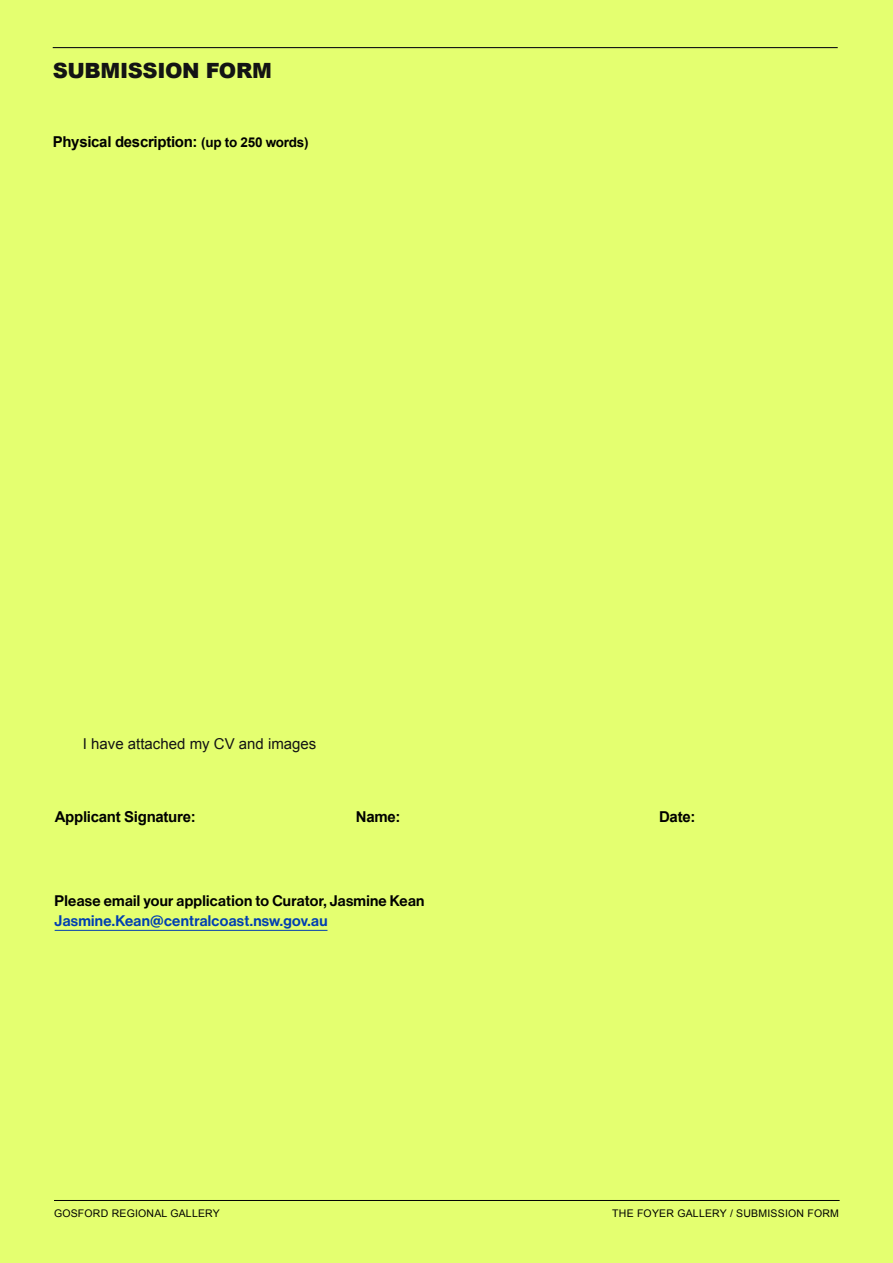
<style>
.page{position:relative;width:893px;height:1263px;background:#e4ff70}
.page>*{position:absolute;margin:0;border:0;box-sizing:border-box;transform-origin:0 0}
.t1{font:900 21px "Arial";letter-spacing:-.02em;color:#131414}
.t2{font:700 15px "Arial";letter-spacing:-.02em;color:#000}
.t3{font:15px "N Haas Grotesk DS Pro 65 Md";letter-spacing:.02em;color:#000}
.t4{font:15px "N Haas Grotesk DS Pro 65 Md";letter-spacing:.02em;color:#003eb2}
.t5{font:15px "Arial";color:#131414}
.t6{font:10.5px "Arial";letter-spacing:.02em;color:#000}
.s1{font-size:13.5px}
</style>
<div class="page">
<hr style="left:53px;top:47px;width:785px;height:1px;background:#131414">
<hr style="left:55px;top:930px;width:272px;height:1px;background:#003eb2">
<hr style="left:54px;top:1200px;width:786px;height:1px;background:#000">
<h1 class="t1" style="left:53px;top:55px;width:221px">SUBMISSION FORM</h1>
<p class="t2" style="left:53px;top:132px;width:257px">Physical description: <span class="s1">(up to 250 words)</span></p>
<p class="t5" style="left:83px;top:734px;width:235px">I have attached my CV and images</p>
<p class="t2" style="left:55px;top:807px;width:142px">Applicant Signature:</p>
<p class="t2" style="left:356px;top:807px;width:46px">Name:</p>
<p class="t2" style="left:659px;top:807px;width:38px">Date:</p>
<p class="t3" style="left:55px;top:892px;width:371px">Please email your application to Curator, Jasmine Kean</p>
<p class="t4" style="left:55px;top:912px;width:274px">Jasmine.Kean@centralcoast.nsw.gov.au</p>
<p class="t6" style="left:54px;top:1206px;width:167px">GOSFORD REGIONAL GALLERY</p>
<p class="t6" style="left:612px;top:1206px;width:228px">THE FOYER GALLERY / SUBMISSION FORM</p>
</div>
